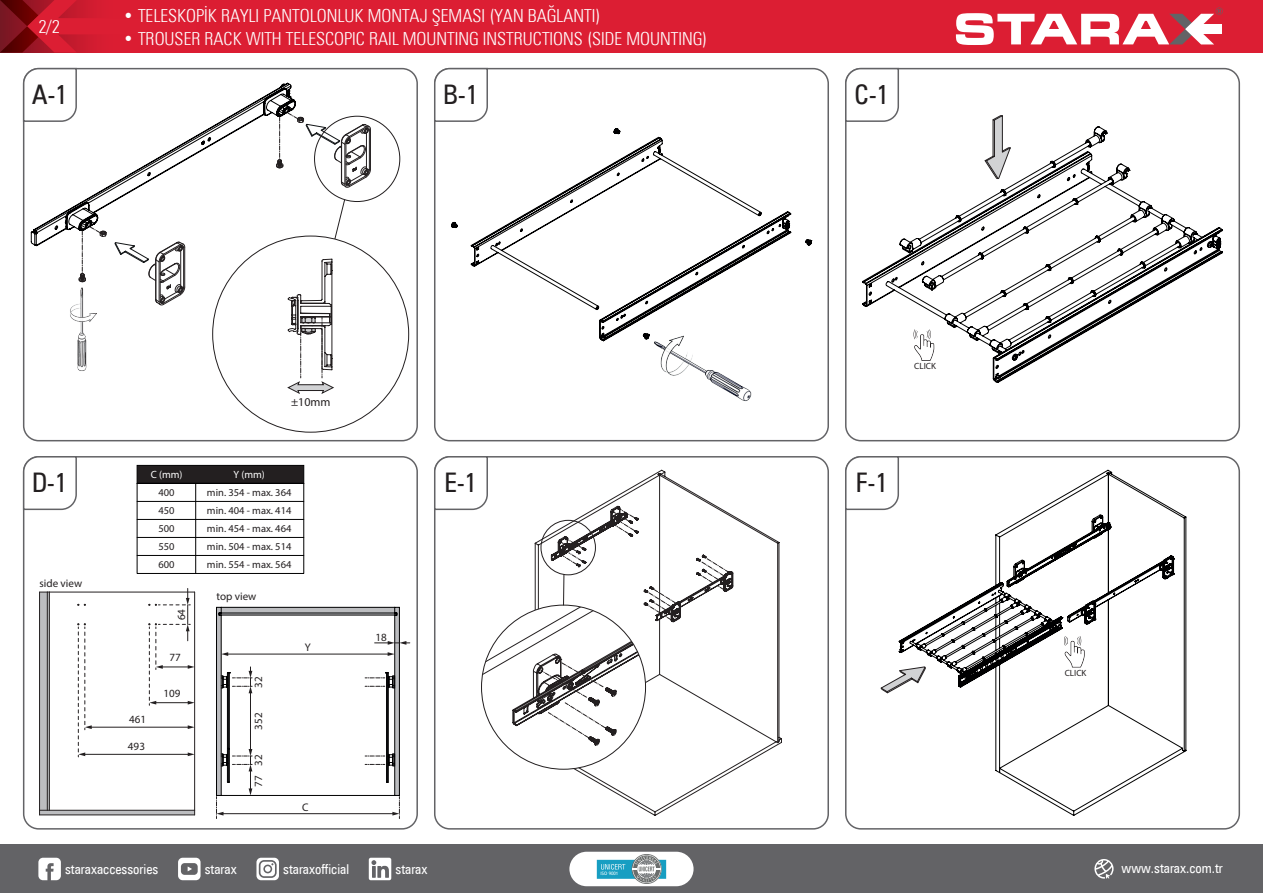
<style>
.page{position:relative;width:1263px;height:893px;background:#fff}
.page>*{position:absolute;margin:0;border:0;box-sizing:border-box;transform-origin:0 0}
.t1{font:condensed 27px "Zurich BT";color:#231f20}
.t2{font:300 condensed 18px "Zurich BT";color:#fff}
.t3{font:condensed 13.65px "Zurich BT";color:#fff}
.t4{font:12px "Myriad Pro";color:#231f20}
.t5{font:11.1px "Myriad Pro";color:#231f20}
.t6{font:10.5px/18px "Myriad Pro";color:#231f20;text-align:justify}
.t7{font:10.5px "Myriad Pro";color:#fff}
.t8{font:9px "Myriad Pro";color:#231f20}
.t9{font:4.65px "Trebuchet MS";color:#fff}
</style>
<div class="page">
<div style="left:0;top:0;width:247px;height:52px;background:#db1d32"></div>
<svg style="left:0;top:0;width:197px;height:53px"></svg>
<div style="left:241px;top:0;width:1022px;height:52px;background:#dc1e33"></div>
<div style="left:0;top:844px;width:1263px;height:48px;background:#636366"></div>
<div style="left:569px;top:851px;width:125px;height:35px;background:#fff;border-radius:17px"></div>
<svg style="left:956px;top:7px;width:267px;height:38px"></svg>
<svg style="left:38px;top:857px;width:23px;height:23px"></svg>
<svg style="left:178px;top:857px;width:23px;height:23px"></svg>
<svg style="left:256px;top:857px;width:23px;height:23px"></svg>
<svg style="left:1094px;top:859px;width:20px;height:20px"></svg>
<svg style="left:369px;top:857px;width:22px;height:23px"></svg>
<svg style="left:632px;top:854px;width:30px;height:30px"></svg>
<svg style="left:633px;top:854px;width:28px;height:29px"></svg>
<svg style="left:633px;top:855px;width:27px;height:27px"></svg>
<svg style="left:597px;top:856px;width:69px;height:25px"></svg>
<svg style="left:535px;top:469px;width:247px;height:346px"></svg>
<svg style="left:700px;top:558px;width:30px;height:32px"></svg>
<svg style="left:560px;top:538px;width:23px;height:26px"></svg>
<svg style="left:612px;top:508px;width:23px;height:26px"></svg>
<div style="left:541px;top:520px;width:55px;height:55px;border:1px solid #231f20;border-radius:50%"></div>
<svg style="left:482px;top:588px;width:194px;height:181px"></svg>
<hr style="left:563px;top:574px;width:1px;height:31px;background:#231f20">
<div style="left:434px;top:68px;width:395px;height:373px;border:2px solid #636366;border-radius:15px"></div>
<svg style="left:434px;top:67px;width:55px;height:56px"></svg>
<div style="left:845px;top:68px;width:395px;height:373px;border:2px solid #636366;border-radius:15px"></div>
<svg style="left:845px;top:67px;width:55px;height:56px"></svg>
<div style="left:23px;top:456px;width:395px;height:373px;border:2px solid #636366;border-radius:15px"></div>
<svg style="left:22px;top:456px;width:56px;height:55px"></svg>
<div style="left:434px;top:456px;width:395px;height:373px;border:2px solid #636366;border-radius:15px"></div>
<svg style="left:434px;top:456px;width:55px;height:55px"></svg>
<div style="left:845px;top:456px;width:395px;height:373px;border:2px solid #636366;border-radius:15px"></div>
<svg style="left:845px;top:456px;width:55px;height:55px"></svg>
<svg style="left:22px;top:67px;width:349px;height:326px"></svg>
<svg style="left:217px;top:615px;width:4px;height:133px"></svg>
<svg style="left:395px;top:615px;width:4px;height:180px"></svg>
<svg style="left:222px;top:608px;width:172px;height:6px"></svg>
<hr style="left:219px;top:614px;width:178px;height:1px;background:#000001">
<hr style="left:219px;top:612px;width:178px;height:1px;background:#000001">
<hr style="left:399px;top:607px;width:1px;height:188px;background:#000001">
<hr style="left:394px;top:615px;width:1px;height:180px;background:#000001">
<svg style="left:394px;top:607px;width:5px;height:8px"></svg>
<hr style="left:221px;top:795px;width:174px;height:1px;background:#000001">
<hr style="left:221px;top:607px;width:174px;height:1px;background:#000001">
<hr style="left:216px;top:607px;width:1px;height:188px;background:#000001">
<hr style="left:221px;top:615px;width:1px;height:180px;background:#000001">
<svg style="left:217px;top:607px;width:5px;height:8px"></svg>
<hr style="left:388px;top:687px;width:1px;height:67px;background:#000001">
<hr style="left:386px;top:673px;width:1px;height:109px;background:#000001">
<hr style="left:387px;top:673px;width:1px;height:109px;background:#000001">
<hr style="left:228px;top:673px;width:1px;height:75px;background:#000001">
<hr style="left:227px;top:687px;width:1px;height:67px;background:#000001">
<hr style="left:229px;top:673px;width:1px;height:109px;background:#000001">
<hr style="left:227px;top:653px;width:162px;height:1px;background:#231f20">
<svg style="left:221px;top:652px;width:7px;height:4px"></svg>
<svg style="left:388px;top:652px;width:7px;height:4px"></svg>
<svg style="left:365px;top:753px;width:30px;height:30px"></svg>
<svg style="left:365px;top:672px;width:30px;height:16px"></svg>
<hr style="left:250px;top:692px;width:1px;height:58px;background:#231f20">
<svg style="left:221px;top:667px;width:31px;height:26px"></svg>
<svg style="left:375px;top:641px;width:35px;height:3px"></svg>
<hr style="left:222px;top:813px;width:172px;height:1px;background:#231f20">
<svg style="left:216px;top:748px;width:36px;height:70px"></svg>
<svg style="left:392px;top:795px;width:8px;height:23px"></svg>
<hr style="left:40px;top:814px;width:155px;height:1px;background:#231f20">
<svg style="left:39px;top:588px;width:156px;height:226px"></svg>
<svg style="left:451px;top:128px;width:361px;height:213px"></svg>
<img style="left:654px;top:335px;width:99px;height:66px">
<svg style="left:862px;top:126px;width:361px;height:257px"></svg>
<svg style="left:984px;top:115px;width:27px;height:64px"></svg>
<div style="left:137px;top:465px;width:167px;height:18px;background:#231f20;border:1px solid #000001"></div>
<hr style="left:137px;top:519px;width:167px;height:1px;background:#000001">
<hr style="left:137px;top:537px;width:167px;height:1px;background:#000001">
<hr style="left:137px;top:555px;width:167px;height:1px;background:#000001">
<hr style="left:137px;top:501px;width:167px;height:1px;background:#000001">
<hr style="left:137px;top:483px;width:167px;height:1px;background:#000001">
<hr style="left:195px;top:483px;width:1px;height:90px;background:#000001">
<svg style="left:899px;top:469px;width:287px;height:346px"></svg>
<svg style="left:1064px;top:636px;width:21px;height:31px"></svg>
<svg style="left:880px;top:666px;width:46px;height:27px"></svg>
<p class="t2" style="left:38px;top:16px;width:23px">2/2</p>
<p class="t2" style="left:123px;top:5px;width:479px">• TELESKOPİK RAYLI PANTOLONLUK MONTAJ ŞEMASI (YAN BAĞLANTI)</p>
<p class="t2" style="left:123px;top:27px;width:585px">• TROUSER RACK WITH TELESCOPIC RAIL MOUNTING INSTRUCTIONS (SIDE MOUNTING)</p>
<h1 class="t1" style="left:32px;top:78px;width:38px">A-1</h1>
<h1 class="t1" style="left:443px;top:78px;width:37px">B-1</h1>
<h1 class="t1" style="left:855px;top:78px;width:36px">C-1</h1>
<p class="t4" style="left:291px;top:394px;width:41px">±10mm</p>
<p class="t7" style="left:151px;top:468px;width:33px">C (mm)</p>
<p class="t6" style="left:159px;top:483px;width:18px">400<br>450<br>500<br>550<br>600</p>
<p class="t7" style="left:234px;top:468px;width:33px">Y (mm)</p>
<p class="t6" style="left:207px;top:483px;width:86px">min. 354 - max. 364 min. 404 - max. 414 min. 454 - max. 464 min. 504 - max. 514 min. 554 - max. 564</p>
<h1 class="t1" style="left:32px;top:466px;width:37px">D-1</h1>
<h1 class="t1" style="left:445px;top:466px;width:34px">E-1</h1>
<h1 class="t1" style="left:856px;top:466px;width:34px">F-1</h1>
<p class="t5" style="left:40px;top:576px;width:44px">side view</p>
<p class="t5" style="left:129px;top:712px;width:19px">461</p>
<p class="t5" style="left:128px;top:739px;width:19px">493</p>
<p class="t5" style="left:175px;top:620px;width:13px;rotate:-90deg">64</p>
<p class="t5" style="left:170px;top:650px;width:13px">77</p>
<p class="t5" style="left:164px;top:686px;width:19px">109</p>
<p class="t5" style="left:217px;top:589px;width:41px">top view</p>
<p class="t5" style="left:251px;top:687px;width:13px;rotate:-90deg">32</p>
<p class="t5" style="left:251px;top:729px;width:19px;rotate:-90deg">352</p>
<p class="t5" style="left:251px;top:786px;width:34px;rotate:-90deg">77 32</p>
<p class="t5" style="left:305px;top:640px;width:7px">Y</p>
<p class="t5" style="left:302px;top:800px;width:8px">C</p>
<p class="t5" style="left:375px;top:630px;width:13px">18</p>
<p class="t8" style="left:914px;top:361px;width:23px">CLICK</p>
<p class="t8" style="left:1065px;top:667px;width:23px">CLICK</p>
<p class="t3" style="left:65px;top:861px;width:95px">staraxaccessories</p>
<p class="t3" style="left:205px;top:861px;width:33px">starax</p>
<p class="t3" style="left:283px;top:861px;width:67px">staraxofficial</p>
<p class="t3" style="left:396px;top:861px;width:33px">starax</p>
<p class="t3" style="left:1122px;top:860px;width:103px">www.starax.com.tr</p>
<p class="t9" style="left:601px;top:871px;width:19px">ISO 9001</p>
</div>
